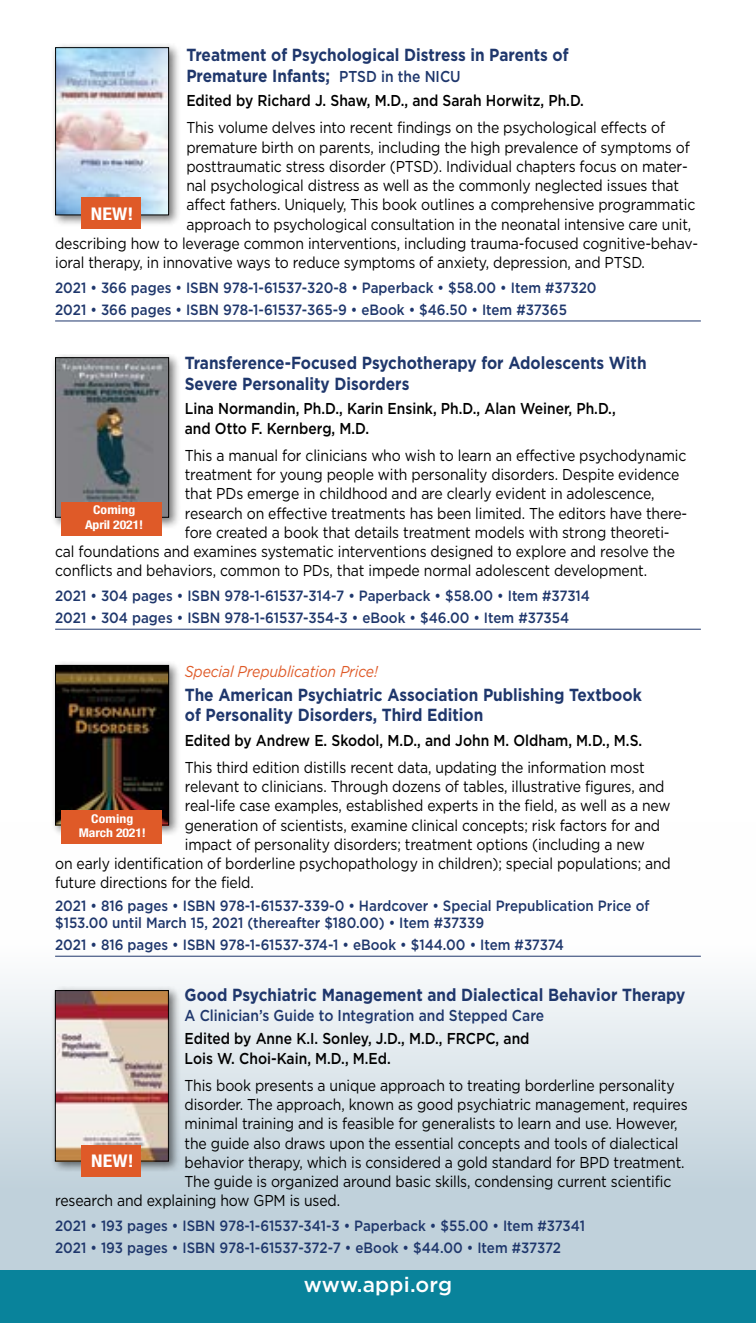
<style>
.page{position:relative;width:756px;height:1323px;background:#fff}
.page>*{position:absolute;margin:0;border:0;box-sizing:border-box;transform-origin:0 0}
.t1{font:500 21px "Gotham";letter-spacing:.01em;color:#fff}
.Book_title{font:700 17.5px/20.3px "Gotham";color:#1f376c;scale:.88 1}
.t2{font:700 condensed 17.5px "Helvetica Neue LT Std";letter-spacing:.01em;color:#fff;scale:1.14 1}
.Book_copy{font:15.75px "Gotham";letter-spacing:-.01em;color:#000;scale:.89 1}
.Author{font:500 15.75px/19.2px "Gotham";color:#000;scale:.88 1}
.Book_title_sub{font:500 15.75px "Gotham";color:#1f376c;scale:.88 1}
.Book_copy-2{font:italic 15.75px "Gotham";letter-spacing:-.01em;color:#df5a28;scale:.89 1}
.Book_Order_Line_1{font:500 14.88px/17.5px "Gotham";color:#1f376c;scale:.9 1}
.Book_Orderline_2{font:500 14.88px "Gotham";color:#1f376c;scale:.9 1}
.t3{font:700 condensed 12.08px/14.5px "Helvetica Neue LT Std";letter-spacing:-.01em;color:#fff;text-align:center;scale:1.14 1}
.s1{font-weight:500;font-size:15.75px}
</style>
<div class="page">
<svg style="left:0;top:955px;width:756px;height:315px"></svg>
<div style="left:0;top:1270px;width:756px;height:53px;background:#09839b"></div>
<hr style="left:55px;top:321px;width:646px;height:1px;background:#1f376c">
<hr style="left:55px;top:629px;width:646px;height:1px;background:#1f376c">
<hr style="left:55px;top:956px;width:646px;height:1px;background:#1f376c">
<div style="left:52px;top:44px;width:129px;height:183px;background:#000;opacity:.55"></div>
<img style="left:57px;top:49px;width:110px;height:164px">
<div style="left:55px;top:47px;width:114px;height:168px;border:1px solid #000"></div>
<div style="left:52px;top:354px;width:129px;height:175px;background:#000;opacity:.55"></div>
<img style="left:57px;top:359px;width:110px;height:157px">
<div style="left:55px;top:357px;width:114px;height:161px;border:1px solid #000"></div>
<div style="left:61px;top:502px;width:101px;height:33px;background:#df5a28"></div>
<div style="left:52px;top:661px;width:129px;height:175px;background:#000;opacity:.55"></div>
<img style="left:57px;top:667px;width:110px;height:156px">
<div style="left:55px;top:665px;width:114px;height:160px;border:1px solid #000"></div>
<div style="left:61px;top:810px;width:101px;height:34px;background:#df5a28"></div>
<div style="left:81px;top:197px;width:60px;height:32px;background:#df5a28"></div>
<div style="left:51px;top:987px;width:130px;height:185px;background:#000;opacity:.55"></div>
<img style="left:57px;top:992px;width:110px;height:168px">
<div style="left:55px;top:990px;width:114px;height:172px;border:1px solid #000"></div>
<div style="left:82px;top:1145px;width:59px;height:32px;background:#df5a28"></div>
<p class="Book_title" style="left:186px;top:45px;width:436px">Treatment of Psychological Distress in Parents of<br>Premature Infants; <span class="s1">PTSD in the NICU</span></p>
<p class="Author" style="left:186px;top:91px;width:453px">Edited by Richard J. Shaw, M.D., and Sarah Horwitz, Ph.D.</p>
<p class="Book_copy" style="left:186px;top:118px;width:540px">This volume delves into recent findings on the psychological effects of</p>
<p class="Book_copy" style="left:186px;top:137px;width:567px">premature birth on parents, including the high prevalence of symptoms of</p>
<p class="Book_copy" style="left:186px;top:156px;width:565px">posttraumatic stress disorder (PTSD). Individual chapters focus on mater-</p>
<p class="Book_copy" style="left:186px;top:175px;width:555px">nal psychological distress as well as the commonly neglected issues that</p>
<p class="Book_copy" style="left:186px;top:195px;width:573px">affect fathers. Uniquely, This book outlines a comprehensive programmatic</p>
<p class="Book_copy" style="left:186px;top:214px;width:569px">approach to psychological consultation in the neonatal intensive care unit,</p>
<p class="Book_copy" style="left:55px;top:233px;width:724px">describing how to leverage common interventions, including trauma-focused cognitive-behav-</p>
<p class="Book_copy" style="left:55px;top:252px;width:664px">ioral therapy, in innovative ways to reduce symptoms of anxiety, depression, and PTSD.</p>
<p class="Book_Order_Line_1" style="left:55px;top:279px;width:603px">2021 • 366 pages • ISBN 978-1-61537-320-8 • Paperback • $58.00 • Item #37320</p>
<p class="Book_Orderline_2" style="left:55px;top:300px;width:570px">2021 • 366 pages • ISBN 978-1-61537-365-9 • eBook • $46.50 • Item #37365</p>
<p class="Book_title" style="left:185px;top:353px;width:526px">Transference-Focused Psychotherapy for Adolescents With<br>Severe Personality Disorders</p>
<p class="Author" style="left:185px;top:399px;width:491px">Lina Normandin, Ph.D., Karin Ensink, Ph.D., Alan Weiner, Ph.D., and Otto F. Kernberg, M.D.</p>
<p class="Book_copy" style="left:185px;top:445px;width:565px">This a manual for clinicians who wish to learn an effective psychodynamic</p>
<p class="Book_copy" style="left:185px;top:464px;width:557px">treatment for young people with personality disorders. Despite evidence</p>
<p class="Book_copy" style="left:185px;top:484px;width:529px">that PDs emerge in childhood and are clearly evident in adolescence,</p>
<p class="Book_copy" style="left:185px;top:503px;width:566px">research on effective treatments has been limited. The editors have there-</p>
<p class="Book_copy" style="left:185px;top:522px;width:546px">fore created a book that details treatment models with strong theoreti-</p>
<p class="Book_copy" style="left:55px;top:541px;width:698px">cal foundations and examines systematic interventions designed to explore and resolve the</p>
<p class="Book_copy" style="left:55px;top:561px;width:667px">conflicts and behaviors, common to PDs, that impede normal adolescent development.</p>
<p class="Book_Order_Line_1" style="left:55px;top:587px;width:596px">2021 • 304 pages • ISBN 978-1-61537-314-7 • Paperback • $58.00 • Item #37314</p>
<p class="Book_Orderline_2" style="left:55px;top:608px;width:573px">2021 • 304 pages • ISBN 978-1-61537-354-3 • eBook • $46.00 • Item #37354</p>
<p class="Book_copy-2" style="left:185px;top:661px;width:218px">Special Prepublication Price!</p>
<p class="Book_title" style="left:185px;top:684px;width:521px">The American Psychiatric Association Publishing Textbook of Personality Disorders, Third Edition</p>
<p class="Author" style="left:185px;top:730px;width:521px">Edited by Andrew E. Skodol, M.D., and John M. Oldham, M.D., M.S.</p>
<p class="Book_copy" style="left:185px;top:757px;width:518px">This third edition distills recent data, updating the information most</p>
<p class="Book_copy" style="left:185px;top:776px;width:541px">relevant to clinicians. Through dozens of tables, illustrative figures, and</p>
<p class="Book_copy" style="left:185px;top:796px;width:547px">real-life case examples, established experts in the field, as well as a new</p>
<p class="Book_copy" style="left:185px;top:815px;width:536px">generation of scientists, examine clinical concepts; risk factors for and</p>
<p class="Book_copy" style="left:185px;top:834px;width:518px">impact of personality disorders; treatment options (including a new</p>
<p class="Book_copy" style="left:55px;top:853px;width:693px">on early identification of borderline psychopathology in children); special populations; and</p>
<p class="Book_copy" style="left:55px;top:873px;width:225px">future directions for the field.</p>
<p class="Book_Order_Line_1" style="left:55px;top:897px;width:662px">2021 • 816 pages • ISBN 978-1-61537-339-0 • Hardcover • Special Prepublication Price of $153.00 until March 15, 2021 (thereafter $180.00) • Item #37339</p>
<p class="Book_Orderline_2" style="left:55px;top:935px;width:567px">2021 • 816 pages • ISBN 978-1-61537-374-1 • eBook • $144.00 • Item #37374</p>
<p class="Book_title" style="left:185px;top:985px;width:571px">Good Psychiatric Management and Dialectical Behavior Therapy</p>
<p class="Book_title_sub" style="left:185px;top:1005px;width:410px">A Clinician’s Guide to Integration and Stepped Care</p>
<p class="Author" style="left:185px;top:1029px;width:394px">Edited by Anne K.I. Sonley, J.D., M.D., FRCPC, and<br>Lois W. Choi-Kain, M.D., M.Ed.</p>
<p class="Book_copy" style="left:185px;top:1075px;width:552px">This book presents a unique approach to treating borderline personality</p>
<p class="Book_copy" style="left:185px;top:1094px;width:567px">disorder. The approach, known as good psychiatric management, requires</p>
<p class="Book_copy" style="left:185px;top:1114px;width:556px">minimal training and is feasible for generalists to learn and use. However,</p>
<p class="Book_copy" style="left:185px;top:1133px;width:556px">the guide also draws upon the essential concepts and tools of dialectical</p>
<p class="Book_copy" style="left:185px;top:1152px;width:563px">behavior therapy, which is considered a gold standard for BPD treatment.</p>
<p class="Book_copy" style="left:185px;top:1171px;width:548px">The guide is organized around basic skills, condensing current scientific</p>
<p class="Book_copy" style="left:55px;top:1191px;width:322px">research and explaining how GPM is used.</p>
<p class="Book_Order_Line_1" style="left:55px;top:1217px;width:590px">2021 • 193 pages • ISBN 978-1-61537-341-3 • Paperback • $55.00 • Item #37341</p>
<p class="Book_Orderline_2" style="left:55px;top:1238px;width:564px">2021 • 193 pages • ISBN 978-1-61537-372-7 • eBook • $44.00 • Item #37372</p>
<p class="t2" style="left:91px;top:203px;width:39px">NEW!</p>
<p class="t3" style="left:85px;top:503px;width:53px">Coming<br>April 2021!</p>
<p class="t3" style="left:79px;top:811px;width:60px">Coming<br>March 2021!</p>
<p class="t2" style="left:91px;top:1151px;width:39px">NEW!</p>
<h1 class="t1" style="left:304px;top:1270px;width:150px">www.appi.org</h1>
</div>
